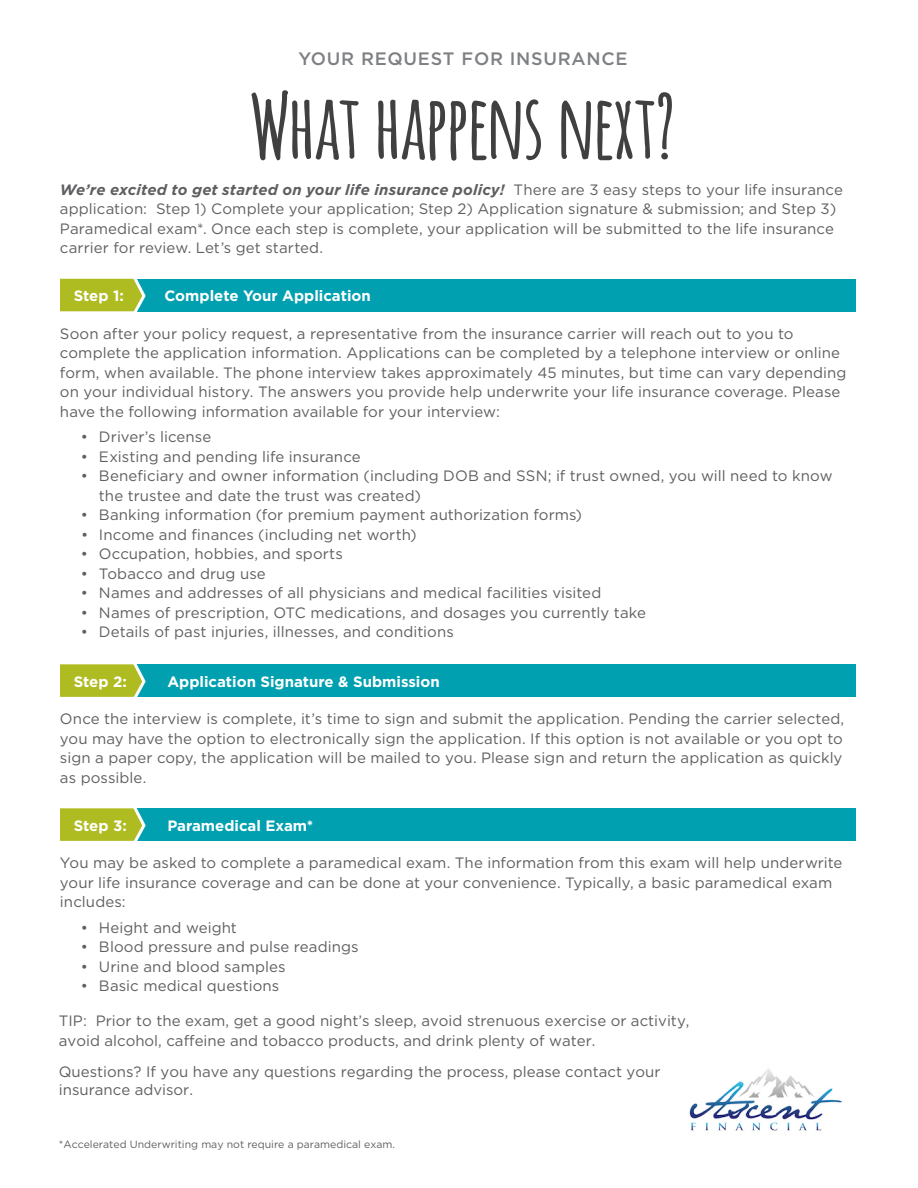
<style>
.page{position:relative;width:918px;height:1188px;background:#fff}
.page>*{position:absolute;margin:0;border:0;box-sizing:border-box;transform-origin:0 0}
.t1{font:700 88.5px "Amatic";color:#404040}
.t2{font:500 18px "Gotham";letter-spacing:.04em;color:#7e8083}
.t3{font:15px/19.5px "Gotham";letter-spacing:.005em;color:#5f5f62}
.t4{font:700 15px "Gotham";color:#fff}
.t5{font:10.5px "Gotham";color:#5f5f62}
.s1{font-weight:700;font-style:italic}
</style>
<div class="page">
<div style="left:137px;top:279px;width:719px;height:32px;background:#00a0b0"></div>
<svg style="left:60px;top:278px;width:87px;height:34px;background:#a9bf3b"></svg>
<div style="left:137px;top:664px;width:719px;height:33px;background:#00a0b0"></div>
<svg style="left:60px;top:664px;width:86px;height:33px;background:#a8bd34"></svg>
<div style="left:137px;top:808px;width:719px;height:33px;background:#00a0b0"></div>
<svg style="left:60px;top:808px;width:86px;height:33px;background:#a8bd34"></svg>
<img style="left:689px;top:1068px;width:153px;height:63px">
<p class="t2" style="left:298px;top:47px;width:331px">YOUR REQUEST FOR INSURANCE</p>
<h1 class="t1" style="left:250px;top:63px;width:427px">What happens next?</h1>
<p class="t3" style="left:60px;top:179px;width:784px"><span class="s1">We’re excited to get started on your life insurance policy!</span> There are 3 easy steps to your life insurance application: Step 1) Complete your application; Step 2) Application signature &amp; submission; and Step 3)<br>Paramedical exam*. Once each step is complete, your application will be submitted to the life insurance carrier for review. Let’s get started.</p>
<p class="t4" style="left:74px;top:286px;width:52px">Step 1:</p>
<p class="t4" style="left:164px;top:286px;width:208px">Complete Your Application</p>
<p class="t3" style="left:60px;top:323px;width:788px">Soon after your policy request, a representative from the insurance carrier will reach out to you to complete the application information. Applications can be completed by a telephone interview or online form, when available. The phone interview takes approximately 45 minutes, but time can vary depending on your individual history. The answers you provide help underwrite your life insurance coverage. Please have the following information available for your interview:</p>
<p class="t3" style="left:81px;top:427px;width:132px">• Driver’s license</p>
<p class="t3" style="left:81px;top:446px;width:281px">• Existing and pending life insurance</p>
<p class="t3" style="left:99px;top:466px;width:735px;text-indent:-18px">• Beneficiary and owner information (including DOB and SSN; if trust owned, you will need to know the trustee and date the trust was created)</p>
<p class="t3" style="left:81px;top:505px;width:503px">• Banking information (for premium payment authorization forms)</p>
<p class="t3" style="left:81px;top:524px;width:337px">• Income and finances (including net worth)</p>
<p class="t3" style="left:81px;top:544px;width:264px">• Occupation, hobbies, and sports</p>
<p class="t3" style="left:81px;top:563px;width:186px">• Tobacco and drug use</p>
<p class="t3" style="left:81px;top:583px;width:522px">• Names and addresses of all physicians and medical facilities visited</p>
<p class="t3" style="left:81px;top:602px;width:567px">• Names of prescription, OTC medications, and dosages you currently take</p>
<p class="t3" style="left:81px;top:622px;width:374px">• Details of past injuries, illnesses, and conditions</p>
<p class="t4" style="left:74px;top:671px;width:55px">Step 2:</p>
<p class="t4" style="left:167px;top:671px;width:274px">Application Signature &amp; Submission</p>
<p class="t3" style="left:60px;top:709px;width:786px">Once the interview is complete, it’s time to sign and submit the application. Pending the carrier selected, you may have the option to electronically sign the application. If this option is not available or you opt to sign a paper copy, the application will be mailed to you. Please sign and return the application as quickly as possible.</p>
<p class="t4" style="left:74px;top:815px;width:55px">Step 3:</p>
<p class="t4" style="left:167px;top:815px;width:148px">Paramedical Exam*</p>
<p class="t3" style="left:60px;top:853px;width:784px">You may be asked to complete a paramedical exam. The information from this exam will help underwrite your life insurance coverage and can be done at your convenience. Typically, a basic paramedical exam includes:</p>
<p class="t3" style="left:81px;top:917px;width:158px">• Height and weight</p>
<p class="t3" style="left:81px;top:937px;width:279px">• Blood pressure and pulse readings</p>
<p class="t3" style="left:81px;top:956px;width:206px">• Urine and blood samples</p>
<p class="t3" style="left:81px;top:976px;width:200px">• Basic medical questions</p>
<p class="t3" style="left:59px;top:1011px;width:632px">TIP: Prior to the exam, get a good night’s sleep, avoid strenuous exercise or activity, avoid alcohol, caffeine and tobacco products, and drink plenty of water.</p>
<p class="t3" style="left:59px;top:1063px;width:603px;line-height:18px">Questions? If you have any questions regarding the process, please contact your insurance advisor.</p>
<p class="t5" style="left:59px;top:1138px;width:338px">*Accelerated Underwriting may not require a paramedical exam.</p>
</div>
